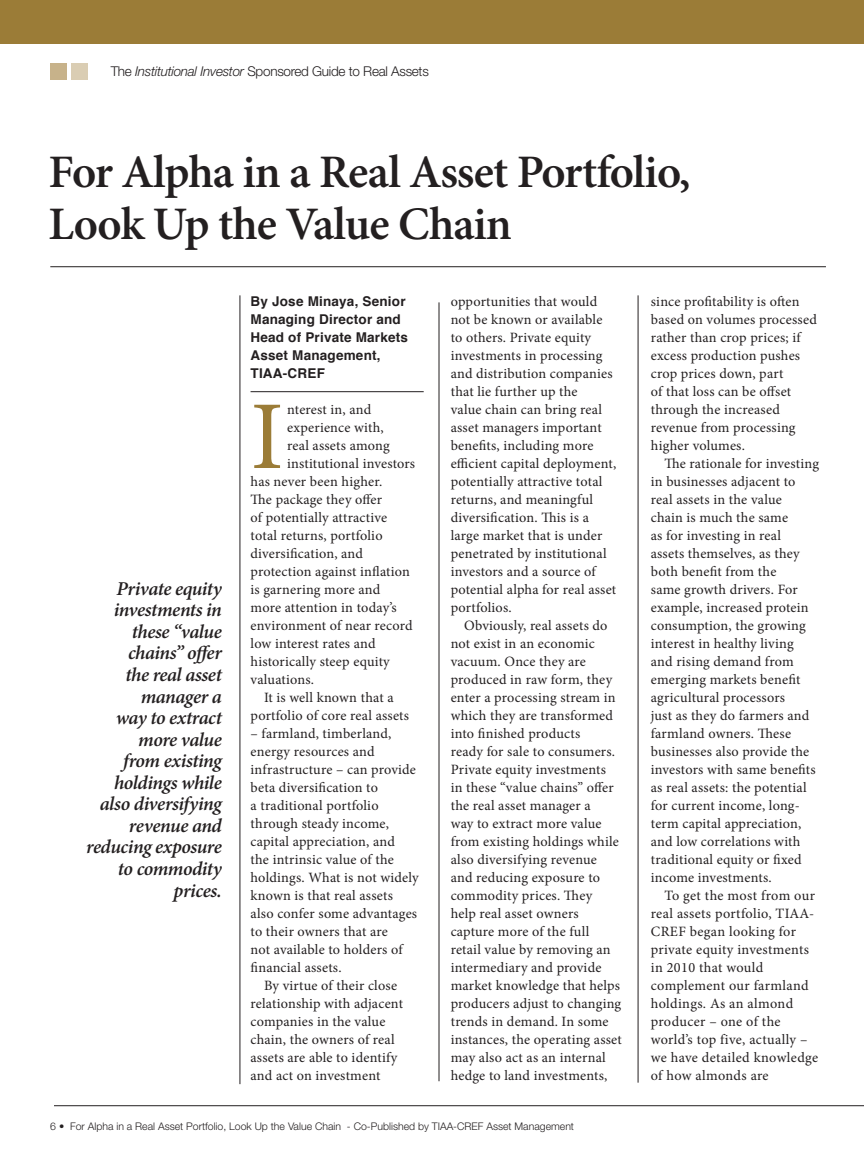
<style>
.page{position:relative;width:864px;height:1161px;background:#fff}
.page>*{position:absolute;margin:0;border:0;box-sizing:border-box;transform-origin:0 0}
.t1{font:97.35px "Minion Pro";color:#9b7c37}
.t2{font:600 46.65px/51.6px "Minion Pro";letter-spacing:-.02em;color:#231f20}
.t3{font:italic 600 19.65px/21.6px "Minion Pro";letter-spacing:-.025em;color:#231f20;text-align:right}
.t4{font:14.25px/18px "Minion Pro";letter-spacing:.015em;color:#231f20}
.t5{font:700 13.5px/18px "Helvetica";letter-spacing:.015em;color:#231f20}
.t6{font:300 13.5px "Helvetica Neue";letter-spacing:-.02em;color:#231f20}
.t7{font:300 10.5px "Helvetica Neue";color:#231f20}
.s1{font-style:italic}
</style>
<div class="page">
<hr style="left:251px;top:391px;width:173px;height:1px;background:#231f20">
<hr style="left:240px;top:295px;width:1px;height:789px;background:#231f20">
<hr style="left:439px;top:302px;width:1px;height:779px;background:#231f20">
<hr style="left:638px;top:295px;width:1px;height:788px;background:#231f20">
<div style="left:50px;top:63px;width:16px;height:16px;background:#c7b28a"></div>
<div style="left:72px;top:63px;width:16px;height:16px;background:#dacdb3"></div>
<div style="left:0;top:0;width:864px;height:43px;background:#9b7c37"></div>
<hr style="left:54px;top:1105px;width:810px;height:1px;background:#231f20">
<hr style="left:50px;top:266px;width:776px;height:1px;background:#231f20">
<p class="t6" style="left:111px;top:63px;width:320px">The <span class="s1">Institutional Investor</span> Sponsored Guide to Real Assets</p>
<p class="t2" style="left:48px;top:146px;width:644px">For Alpha in a Real Asset Portfolio,<br>Look Up the Value Chain</p>
<p class="t3" style="left:86px;top:577px;width:137px">Private equity investments in these “value chains” offer<br>the real asset manager a<br>way to extract more value<br>from existing holdings while also diversifying revenue and reducing exposure to commodity prices.</p>
<p class="t5" style="left:251px;top:292px;width:159px">By Jose Minaya, Senior<br>Managing Director and<br>Head of Private Markets<br>Asset Management,<br>TIAA-CREF</p>
<p class="t1" style="left:251px;top:372px;width:35px">I</p>
<p class="t4" style="left:287px;top:401px;width:86px">nterest in, and</p>
<p class="t4" style="left:287px;top:419px;width:98px">experience with,</p>
<p class="t4" style="left:287px;top:437px;width:104px">real assets among</p>
<p class="t4" style="left:287px;top:455px;width:130px">institutional investors</p>
<p class="t4" style="left:251px;top:473px;width:133px">has never been higher.</p>
<p class="t4" style="left:251px;top:491px;width:133px">The package they offer</p>
<p class="t4" style="left:251px;top:509px;width:138px">of potentially attractive</p>
<p class="t4" style="left:251px;top:527px;width:134px">total returns, portfolio</p>
<p class="t4" style="left:251px;top:545px;width:114px">diversification, and</p>
<p class="t4" style="left:251px;top:563px;width:161px">protection against inflation</p>
<p class="t4" style="left:251px;top:581px;width:131px">is garnering more and</p>
<p class="t4" style="left:251px;top:599px;width:148px">more attention in today’s</p>
<p class="t4" style="left:251px;top:617px;width:164px">environment of near record</p>
<p class="t4" style="left:251px;top:635px;width:127px">low interest rates and</p>
<p class="t4" style="left:251px;top:653px;width:141px">historically steep equity</p>
<p class="t4" style="left:251px;top:671px;width:65px">valuations.</p>
<p class="t4" style="left:251px;top:689px;width:160px;text-align:center">It is well known that a portfolio of core real assets</p>
<p class="t4" style="left:251px;top:725px;width:170px">– farmland, timberland, energy resources and infrastructure – can provide beta diversification to<br>a traditional portfolio through steady income, capital appreciation, and<br>the intrinsic value of the holdings. What is not widely known is that real assets also confer some advantages to their owners that are<br>not available to holders of financial assets.</p>
<p class="t4" style="left:251px;top:977px;width:154px;text-indent:14px">By virtue of their close relationship with adjacent companies in the value chain, the owners of real assets are able to identify and act on investment</p>
<p class="t4" style="left:451px;top:293px;width:167px">opportunities that would not be known or available to others. Private equity investments in processing and distribution companies that lie further up the<br>value chain can bring real asset managers important benefits, including more efficient capital deployment, potentially attractive total returns, and meaningful diversification. This is a large market that is under penetrated by institutional investors and a source of potential alpha for real asset portfolios.</p>
<p class="t4" style="left:451px;top:617px;width:173px;text-indent:14px">Obviously, real assets do not exist in an economic vacuum. Once they are produced in raw form, they enter a processing stream in which they are transformed into finished products<br>ready for sale to consumers.<br>Private equity investments<br>in these “value chains” offer the real asset manager a<br>way to extract more value from existing holdings while also diversifying revenue and reducing exposure to commodity prices. They<br>help real asset owners capture more of the full retail value by removing an intermediary and provide market knowledge that helps producers adjust to changing trends in demand. In some instances, the operating asset may also act as an internal hedge to land investments,</p>
<p class="t7" style="left:50px;top:1120px;width:525px">6 • For Alpha in a Real Asset Portfolio, Look Up the Value Chain - Co-Published by TIAA-CREF Asset Management</p>
<p class="t4" style="left:651px;top:293px;width:168px">since profitability is often based on volumes processed rather than crop prices; if excess production pushes crop prices down, part<br>of that loss can be offset through the increased revenue from processing higher volumes.</p>
<p class="t4" style="left:651px;top:455px;width:170px;text-indent:14px">The rationale for investing in businesses adjacent to real assets in the value<br>chain is much the same<br>as for investing in real<br>assets themselves, as they both benefit from the<br>same growth drivers. For example, increased protein consumption, the growing interest in healthy living and rising demand from emerging markets benefit agricultural processors<br>just as they do farmers and farmland owners. These businesses also provide the investors with same benefits as real assets: the potential for current income, long&shy;term capital appreciation, and low correlations with traditional equity or fixed income investments.</p>
<p class="t4" style="left:651px;top:887px;width:169px;text-indent:14px">To get the most from our real assets portfolio, TIAA-<br>CREF began looking for private equity investments in 2010 that would complement our farmland holdings. As an almond producer – one of the world’s top five, actually – we have detailed knowledge of how almonds are</p>
</div>
